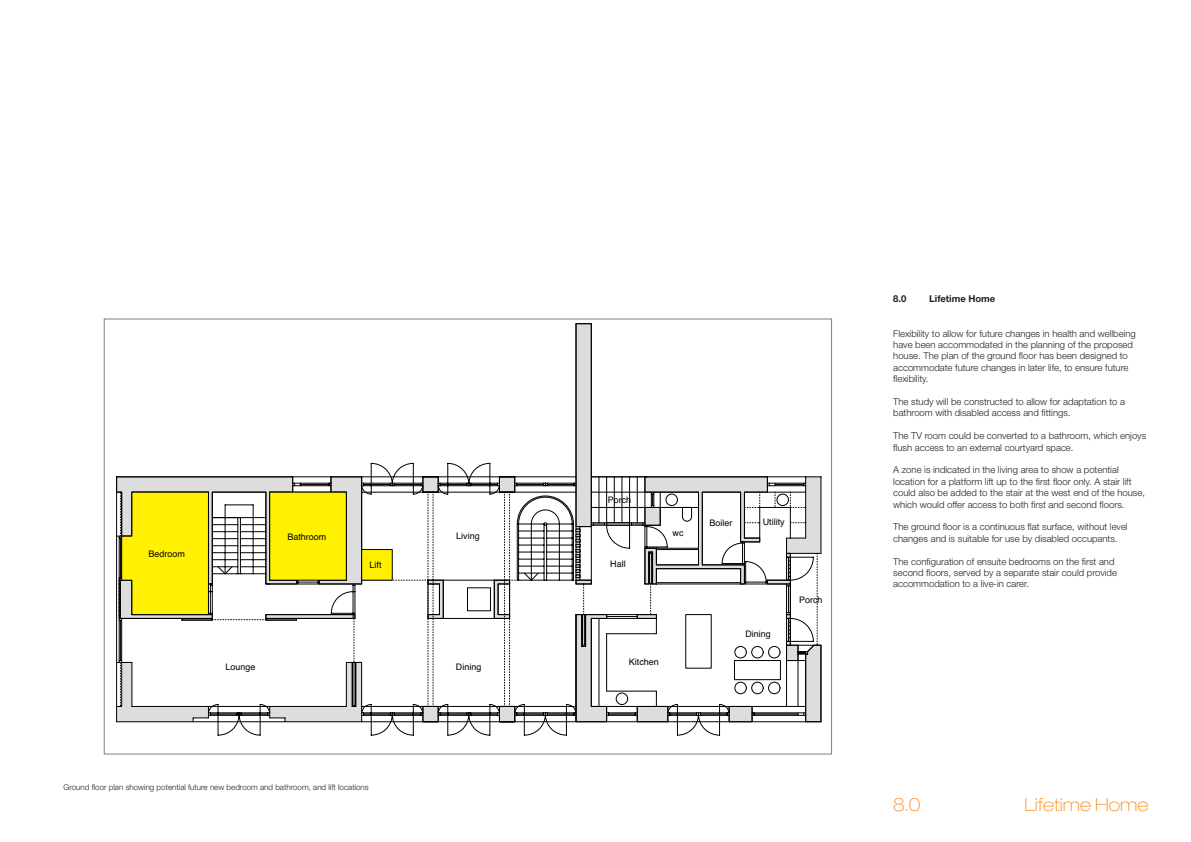
<style>
.page{position:relative;width:1191px;height:842px;background:#fff}
.page>*{position:absolute;margin:0;border:0;box-sizing:border-box;transform-origin:0 0}
.t1{font:100 expanded 18px "Helvetica Neue";color:#f68e1e}
.t2{font:300 9.5px/11.4px "Helvetica Neue";color:#231f20}
.t3{font:700 9.5px "Helvetica Neue";color:#231f20}
.t4{font:9px "Helvetica";color:#000}
.t5{font:300 8px "Helvetica Neue";color:#231f20}
</style>
<div class="page">
<svg style="left:116px;top:463px;width:705px;height:273px"></svg>
<svg style="left:467px;top:323px;width:140px;height:399px"></svg>
<svg style="left:644px;top:476px;width:177px;height:109px"></svg>
<svg style="left:117px;top:662px;width:91px;height:60px"></svg>
<svg style="left:270px;top:662px;width:92px;height:60px"></svg>
<svg style="left:116px;top:476px;width:181px;height:143px"></svg>
<div style="left:269px;top:492px;width:77px;height:88px;background:#fff101"></div>
<div style="left:361px;top:549px;width:31px;height:31px;background:#fff101;border:1px solid #000"></div>
<p class="t4" style="left:149px;top:547px;width:38px">Bedroom</p>
<p class="t4" style="left:295px;top:529px;width:25px">Office</p>
<p class="t4" style="left:456px;top:529px;width:25px">Living</p>
<p class="t4" style="left:287px;top:529px;width:40px">Bathroom</p>
<p class="t4" style="left:369px;top:557px;width:13px">Lift</p>
<p class="t4" style="left:226px;top:659px;width:31px">Lounge</p>
<p class="t4" style="left:456px;top:659px;width:27px">Dining</p>
<p class="t5" style="left:64px;top:782px;width:307px">Ground floor plan showing potential future new bedroom and bathroom, and lift locations</p>
<p class="t4" style="left:608px;top:493px;width:25px">Porch</p>
<p class="t4" style="left:610px;top:557px;width:17px">Hall</p>
<p class="t4" style="left:672px;top:525px;width:12px">wc</p>
<p class="t4" style="left:629px;top:654px;width:31px">Kitchen</p>
<p class="t4" style="left:709px;top:516px;width:24px">Boiler</p>
<p class="t4" style="left:763px;top:515px;width:23px">Utility</p>
<p class="t4" style="left:745px;top:627px;width:27px">Dining</p>
<p class="t4" style="left:799px;top:593px;width:25px">Porch</p>
<p class="t3" style="left:893px;top:293px;width:15px">8.0</p>
<p class="t3" style="left:929px;top:293px;width:68px">Lifetime Home</p>
<p class="t2" style="left:893px;top:327px;width:244px">Flexibility to allow for future changes in health and wellbeing have been accommodated in the planning of the proposed house. The plan of the ground floor has been designed to accommodate future changes in later life, to ensure future flexibility.</p>
<p class="t2" style="left:893px;top:396px;width:233px">The study will be constructed to allow for adaptation to a bathroom with disabled access and fittings.</p>
<p class="t2" style="left:893px;top:430px;width:254px">The TV room could be converted to a bathroom, which enjoys flush access to an external courtyard space.</p>
<p class="t2" style="left:893px;top:464px;width:253px">A zone is indicated in the living area to show a potential location for a platform lift up to the first floor only. A stair lift could also be added to the stair at the west end of the house, which would offer access to both first and second floors.</p>
<p class="t2" style="left:893px;top:521px;width:236px">The ground floor is a continuous flat surface, without level changes and is suitable for use by disabled occupants.</p>
<p class="t2" style="left:893px;top:555px;width:225px">The configuration of ensuite bedrooms on the first and second floors, served by a separate stair could provide accommodation to a live-in carer.</p>
<p class="t1" style="left:893px;top:793px;width:29px">8.0</p>
<p class="t1" style="left:1024px;top:793px;width:126px">Lifetime Home</p>
</div>
